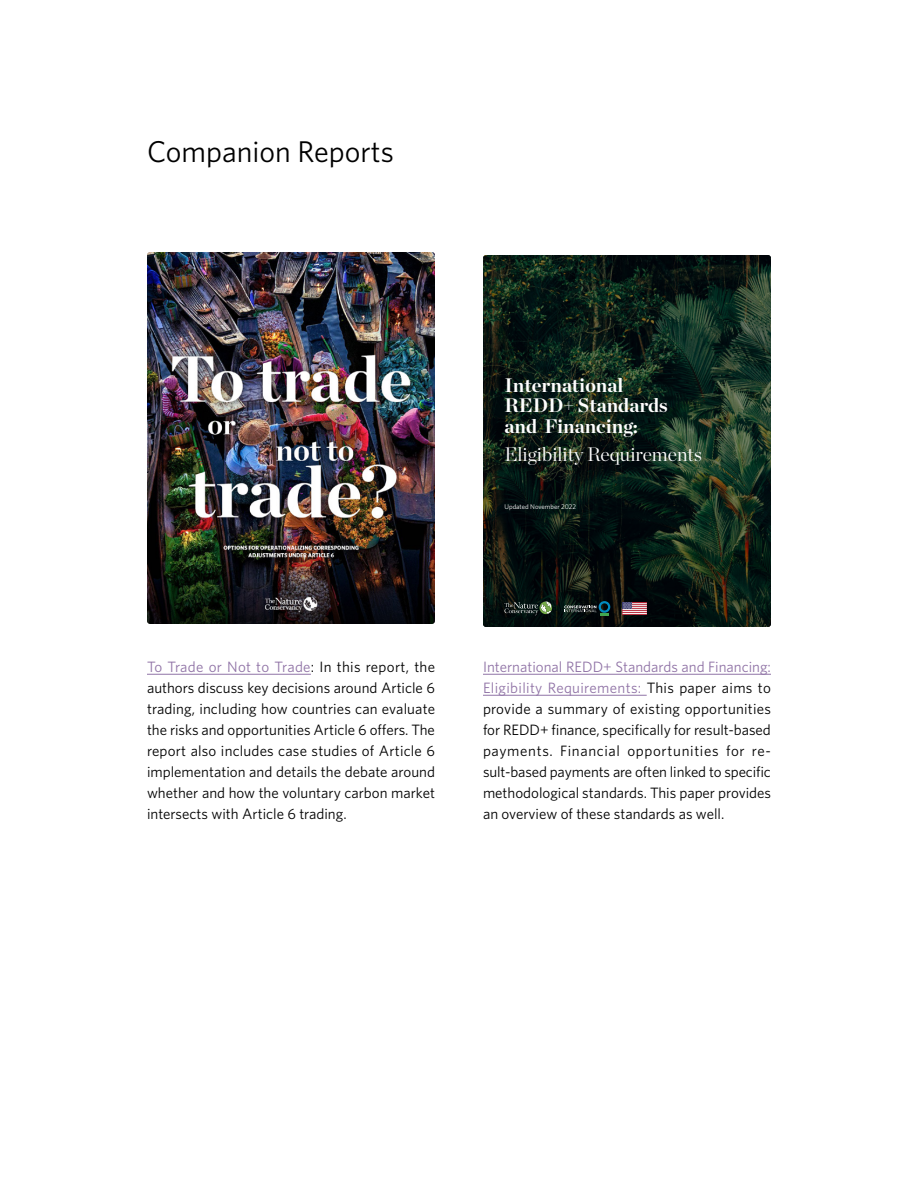
<style>
.page{position:relative;width:918px;height:1188px;background:#fff}
.page>*{position:absolute;margin:0;border:0;box-sizing:border-box;transform-origin:0 0}
.t1{font:30px "Whitney";color:#000}
.t2{font:700 19.5px/20.7px "Chronicle Display";color:#fff}
.t3{font:300 19.5px "Chronicle Display";color:#fff}
.t4{font:15px/21px "Whitney";color:#000;text-align:justify}
.t5{font:6.75px "Whitney";color:#fff}
.s1{color:#9073a6}
</style>
<div class="page">
<hr style="left:147px;top:674px;width:164px;height:1px;background:#9073a6">
<hr style="left:483px;top:674px;width:288px;height:1px;background:#9073a6">
<hr style="left:483px;top:695px;width:164px;height:1px;background:#9073a6">
<img style="left:147px;top:252px;width:288px;height:372px">
<svg style="left:483px;top:255px;width:288px;height:261px;background:#12251b"></svg>
<svg style="left:483px;top:516px;width:288px;height:111px;background:#0f1a14"></svg>
<h1 class="t1" style="left:147px;top:132px;width:249px">Companion Reports</h1>
<h2 class="t2" style="left:504px;top:373px;width:165px">International<br>REDD+ Standards and Financing:</h2>
<h2 class="t3" style="left:504px;top:439px;width:199px">Eligibility Requirements</h2>
<p class="t5" style="left:504px;top:503px;width:73px">Updated November 2022</p>
<p class="t4" style="left:147px;top:656px;width:290px"><span class="s1">To Trade or Not to Trade</span>: In this report, the authors discuss key decisions around Article 6 trading, including how countries can evaluate the risks and opportunities Article 6 offers. The report also includes case studies of Article 6 implementation and details the debate around whether and how the voluntary carbon market intersects with Article 6 trading.</p>
<p class="t4" style="left:483px;top:656px;width:290px"><span class="s1">International REDD+ Standards and Financing:<br>Eligibility Requirements:</span> This paper aims to provide a summary of existing opportunities for REDD+ finance, specifically for result-based payments. Financial opportunities for re&shy;sult-based payments are often linked to specific methodological standards. This paper provides an overview of these standards as well.</p>
</div>
